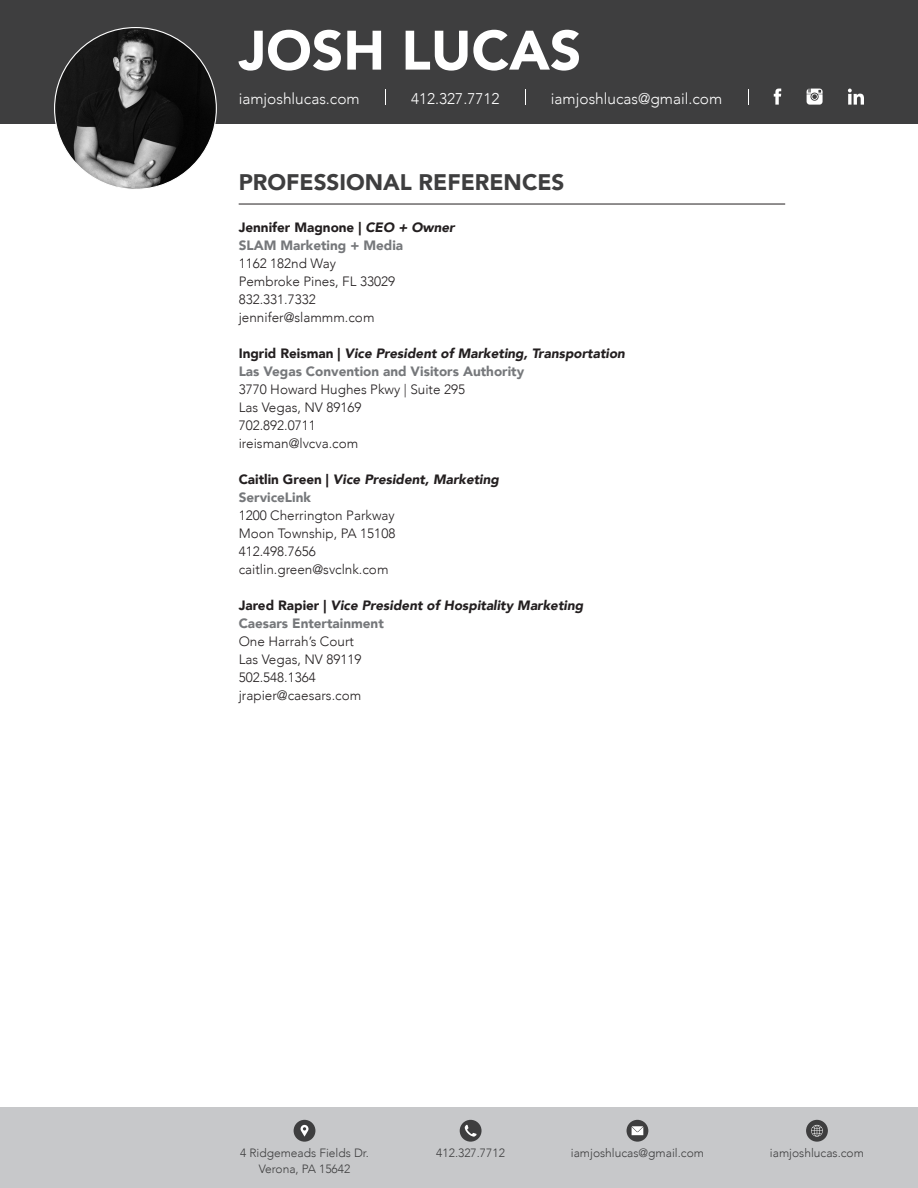
<style>
.page{position:relative;width:918px;height:1188px;background:#fff}
.page>*{position:absolute;margin:0;border:0;box-sizing:border-box;transform-origin:0 0}
.t1{font:900 54.9px "Avenir";color:#fff}
.t2{font:900 22.5px "Avenir";color:#3e3e3f}
.t3{font:300 15.45px "Avenir";color:#fff}
.t4{font:300 13.5px "Avenir";color:#231f20}
.t5{font:italic 900 13.5px "Avenir";color:#231f20}
.t6{font:900 13.5px "Avenir";color:#76787b}
.t7{font:900 13.5px "Avenir";color:#231f20}
.t8{font:300 12px "Avenir";color:#3e3e3f}
.s1{font-style:italic}
.s2{font-style:normal}
</style>
<div class="page">
<div style="left:0;top:0;width:918px;height:123px;background:#3e3e3f"></div>
<img style="left:55px;top:28px;width:161px;height:161px;border-radius:81px">
<svg style="left:807px;top:89px;width:16px;height:16px"></svg>
<svg style="left:774px;top:89px;width:7px;height:16px"></svg>
<svg style="left:848px;top:89px;width:16px;height:16px"></svg>
<svg style="left:385px;top:89px;width:1px;height:15px"></svg>
<svg style="left:525px;top:89px;width:1px;height:15px"></svg>
<svg style="left:748px;top:89px;width:1px;height:15px"></svg>
<hr style="left:239px;top:204px;width:546px;height:1px;background:#231f20">
<div style="left:0;top:1107px;width:918px;height:81px;background:#c7c8ca"></div>
<div style="left:294px;top:1120px;width:21px;height:22px;background:#3e3e3f;border-radius:50%"></div>
<svg style="left:301px;top:1125px;width:8px;height:12px"></svg>
<div style="left:806px;top:1120px;width:22px;height:22px;background:#3e3e3f;border-radius:50%"></div>
<svg style="left:811px;top:1125px;width:12px;height:12px"></svg>
<svg style="left:627px;top:1120px;width:21px;height:22px"></svg>
<svg style="left:632px;top:1126px;width:11px;height:9px"></svg>
<div style="left:460px;top:1120px;width:22px;height:22px;background:#3e3e3f;border-radius:50%"></div>
<svg style="left:465px;top:1125px;width:11px;height:12px"></svg>
<p class="t1" style="left:239px;top:3px;width:344px">JOSH LUCAS</p>
<p class="t3" style="left:239px;top:90px;width:123px">iamjoshlucas.com</p>
<p class="t3" style="left:411px;top:90px;width:90px">412.327.7712</p>
<p class="t3" style="left:551px;top:90px;width:173px">iamjoshlucas@gmail.com</p>
<p class="t2" style="left:239px;top:163px;width:327px">PROFESSIONAL REFERENCES</p>
<p class="t7" style="left:239px;top:215px;width:218px">Jennifer Magnone | <span class="s1">CEO + Owner</span></p>
<p class="t6" style="left:239px;top:233px;width:166px">SLAM Marketing + Media</p>
<p class="t4" style="left:239px;top:255px;width:99px">1162 182nd Way</p>
<p class="t4" style="left:239px;top:273px;width:158px">Pembroke Pines, FL 33029</p>
<p class="t4" style="left:239px;top:291px;width:79px">832.331.7332</p>
<p class="t4" style="left:239px;top:309px;width:137px">jennifer@slammm.com</p>
<p class="t5" style="left:239px;top:342px;width:388px"><span class="s2">Ingrid Reisman |</span> Vice President of Marketing, Transportation</p>
<p class="t6" style="left:239px;top:359px;width:287px">Las Vegas Convention and Visitors Authority</p>
<p class="t4" style="left:239px;top:381px;width:228px">3770 Howard Hughes Pkwy | Suite 295</p>
<p class="t4" style="left:239px;top:399px;width:124px">Las Vegas, NV 89169</p>
<p class="t4" style="left:239px;top:417px;width:79px">702.892.0711</p>
<p class="t4" style="left:239px;top:435px;width:121px">ireisman@lvcva.com</p>
<p class="t5" style="left:239px;top:468px;width:262px"><span class="s2">Caitlin Green |</span> Vice President, Marketing</p>
<p class="t6" style="left:239px;top:485px;width:74px">ServiceLink</p>
<p class="t4" style="left:239px;top:507px;width:158px">1200 Cherrington Parkway</p>
<p class="t4" style="left:239px;top:525px;width:158px">Moon Township, PA 15108</p>
<p class="t4" style="left:239px;top:543px;width:79px">412.498.7656</p>
<p class="t4" style="left:239px;top:561px;width:151px">caitlin.green@svclnk.com</p>
<p class="t5" style="left:239px;top:594px;width:346px"><span class="s2">Jared Rapier |</span> Vice President of Hospitality Marketing</p>
<p class="t6" style="left:239px;top:611px;width:147px">Caesars Entertainment</p>
<p class="t4" style="left:239px;top:633px;width:117px">One Harrah’s Court</p>
<p class="t4" style="left:239px;top:651px;width:124px">Las Vegas, NV 89119</p>
<p class="t4" style="left:239px;top:669px;width:79px">502.548.1364</p>
<p class="t4" style="left:239px;top:687px;width:124px">jrapier@caesars.com</p>
<p class="t8" style="left:240px;top:1146px;width:130px">4 Ridgemeads Fields Dr.</p>
<p class="t8" style="left:259px;top:1162px;width:93px">Verona, PA 15642</p>
<p class="t8" style="left:436px;top:1146px;width:70px">412.327.7712</p>
<p class="t8" style="left:571px;top:1146px;width:135px">iamjoshlucas@gmail.com</p>
<p class="t8" style="left:770px;top:1146px;width:96px">iamjoshlucas.com</p>
</div>
